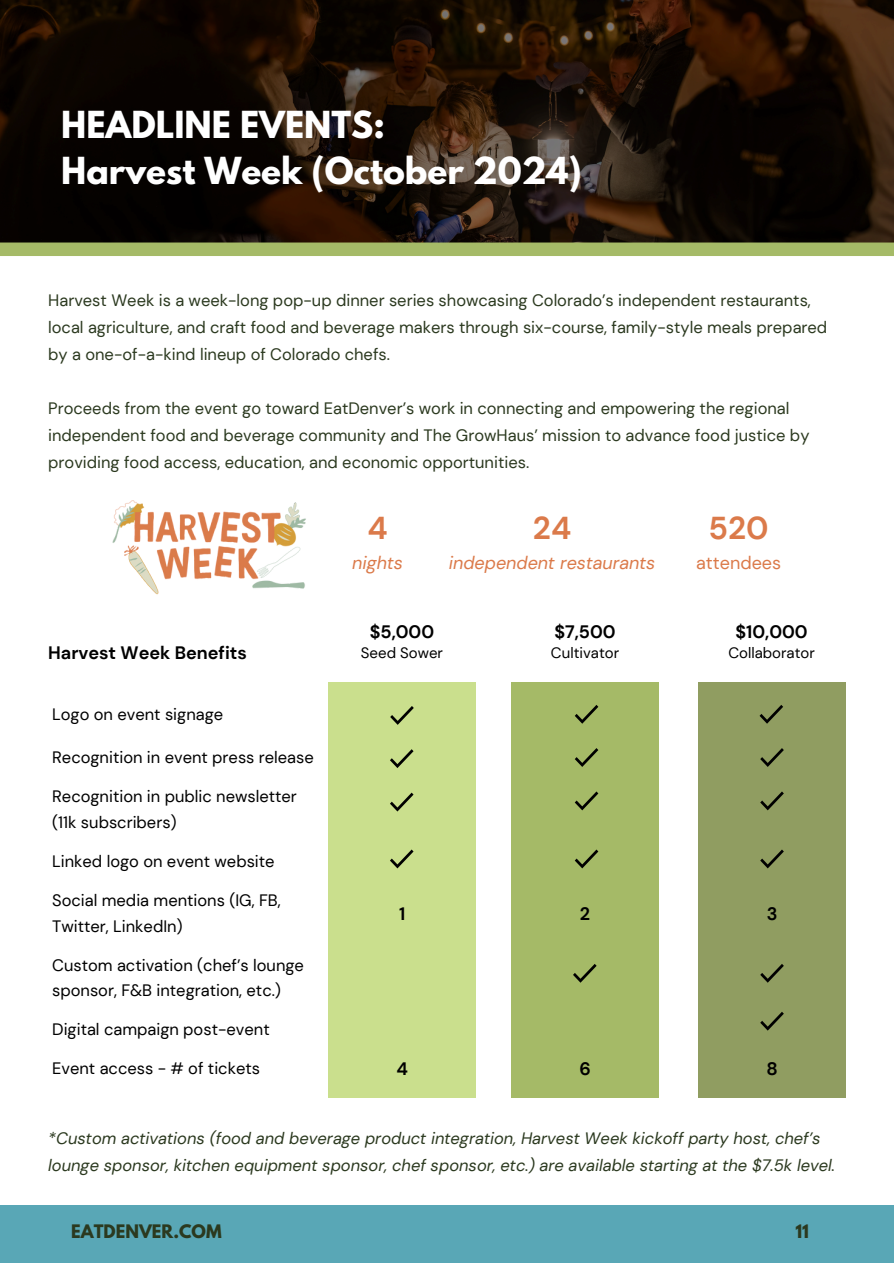
<style>
.page{position:relative;width:894px;height:1264px;background:#fff}
.page>*{position:absolute;margin:0;border:0;box-sizing:border-box;transform-origin:0 0}
.t1{font:700 33px/46.2px "League Spartan";color:#fff}
.t2{font:700 31.65px "DM Sans";color:#db7a4a}
.t3{font:700 18px "DM Sans";color:#000}
.t4{font:italic 18px "DM Sans";color:#db7a4a}
.t5{font:18px "DM Sans";color:#db7a4a}
.t6{font:16.5px/27px "DM Sans";color:#2b391f}
.t7{font:16.5px/25.8px "DM Sans";color:#000}
.t8{font:italic 16.5px/27px "DM Sans";color:#2b391f}
.t9{font:700 16.5px "League Spartan";color:#2b391f}
.t10{font:15px "DM Sans";color:#000}
</style>
<div class="page">
<div style="left:0;top:1205px;width:893px;height:58px;background:#59a7b6"></div>
<svg style="left:0;top:0;width:893px;height:242px;background:#1b0f06"></svg>
<div style="left:328px;top:682px;width:147px;height:415px;background:#cadf8d"></div>
<div style="left:511px;top:682px;width:147px;height:415px;background:#a5ba67"></div>
<div style="left:697px;top:682px;width:148px;height:415px;background:#909d61"></div>
<svg style="left:390px;top:706px;width:23px;height:19px"></svg>
<svg style="left:574px;top:705px;width:24px;height:18px"></svg>
<svg style="left:759px;top:705px;width:24px;height:18px"></svg>
<svg style="left:390px;top:749px;width:23px;height:19px"></svg>
<svg style="left:575px;top:748px;width:23px;height:19px"></svg>
<svg style="left:760px;top:748px;width:23px;height:19px"></svg>
<svg style="left:390px;top:792px;width:23px;height:19px"></svg>
<svg style="left:574px;top:791px;width:24px;height:19px"></svg>
<svg style="left:760px;top:791px;width:23px;height:19px"></svg>
<svg style="left:390px;top:849px;width:23px;height:19px"></svg>
<svg style="left:574px;top:849px;width:24px;height:19px"></svg>
<svg style="left:760px;top:849px;width:23px;height:19px"></svg>
<svg style="left:573px;top:964px;width:23px;height:18px"></svg>
<svg style="left:760px;top:964px;width:23px;height:18px"></svg>
<svg style="left:760px;top:1012px;width:23px;height:18px"></svg>
<img style="left:112px;top:500px;width:194px;height:95px">
<div style="left:0;top:242px;width:893px;height:14px;background:#a5ba67"></div>
<p class="t1" style="left:61px;top:106px;width:522px">HEADLINE EVENTS:<br>Harvest Week (October 2024)</p>
<h4 class="t6" style="left:48px;top:286px;width:780px">Harvest Week is a week-long pop-up dinner series showcasing Colorado’s independent restaurants, local agriculture, and craft food and beverage makers through six-course, family-style meals prepared by a one-of-a-kind lineup of Colorado chefs.</h4>
<h4 class="t6" style="left:48px;top:394px;width:762px">Proceeds from the event go toward EatDenver’s work in connecting and empowering the regional independent food and beverage community and The GrowHaus’ mission to advance food justice by providing food access, education, and economic opportunities.</h4>
<h4 class="t3" style="left:48px;top:641px;width:200px">Harvest Week Benefits</h4>
<p class="t7" style="left:52px;top:701px;width:172px">Logo on event signage</p>
<h4 class="t7" style="left:52px;top:744px;width:263px">Recognition in event press release</h4>
<h4 class="t7" style="left:52px;top:783px;width:246px">Recognition in public newsletter (11k subscribers)</h4>
<h4 class="t7" style="left:52px;top:848px;width:224px">Linked logo on event website</h4>
<h4 class="t7" style="left:52px;top:887px;width:230px">Social media mentions (IG, FB,<br>Twitter, LinkedIn)</h4>
<h4 class="t7" style="left:52px;top:952px;width:253px">Custom activation (chef’s lounge sponsor, F&amp;B integration, etc.)</h4>
<p class="t7" style="left:52px;top:1016px;width:219px">Digital campaign post-event</p>
<h4 class="t7" style="left:52px;top:1055px;width:209px">Event access - # of tickets</h4>
<p class="t2" style="left:367px;top:508px;width:22px">4</p>
<p class="t4" style="left:352px;top:550px;width:52px">nights</p>
<p class="t2" style="left:533px;top:508px;width:40px">24</p>
<p class="t4" style="left:448px;top:550px;width:208px">independent restaurants</p>
<h3 class="t3" style="left:369px;top:620px;width:66px">$5,000</h3>
<h3 class="t10" style="left:361px;top:643px;width:83px">Seed Sower</h3>
<p class="t3" style="left:554px;top:620px;width:63px">$7,500</p>
<h3 class="t10" style="left:550px;top:643px;width:70px">Cultivator</h3>
<p class="t2" style="left:708px;top:508px;width:62px">520</p>
<p class="t5" style="left:696px;top:550px;width:86px">attendees</p>
<p class="t3" style="left:735px;top:620px;width:74px">$10,000</p>
<h3 class="t10" style="left:728px;top:643px;width:88px">Collaborator</h3>
<h4 class="t3" style="left:399px;top:901px;width:8px">1</h4>
<h4 class="t3" style="left:579px;top:901px;width:12px">2</h4>
<p class="t3" style="left:766px;top:901px;width:12px">3</p>
<p class="t3" style="left:396px;top:1056px;width:13px">4</p>
<p class="t3" style="left:579px;top:1056px;width:13px">6</p>
<p class="t3" style="left:766px;top:1056px;width:13px">8</p>
<p class="t8" style="left:48px;top:1125px;width:788px">*Custom activations (food and beverage product integration, Harvest Week kickoff party host, chef’s lounge sponsor, kitchen equipment sponsor, chef sponsor, etc.) are available starting at the $7.5k level.</p>
<h4 class="t9" style="left:71px;top:1222px;width:152px">EATDENVER.COM</h4>
<h4 class="t9" style="left:795px;top:1222px;width:15px">11</h4>
</div>
